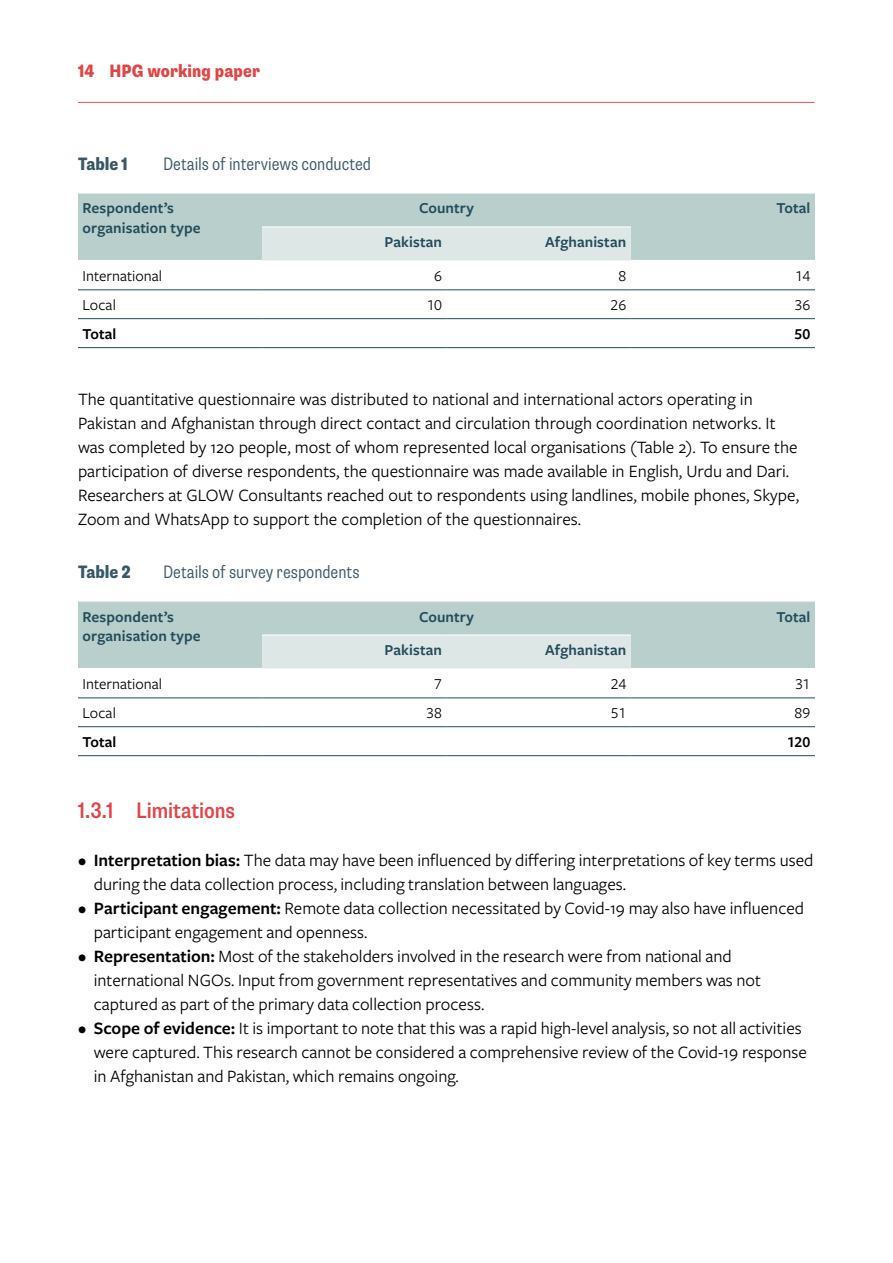
<style>
.page{position:relative;width:893px;height:1263px;background:#fff}
.page>*{position:absolute;margin:0;border:0;box-sizing:border-box;transform-origin:0 0}
.Heading_3__numbered{font:500 condensed 22.5px "Supria Sans";letter-spacing:-.005em;color:#e04547}
.Body_text{font:18px/24px "Freight Sans Pro";color:#000}
.t1{font:300 condensed 18px "Supria Sans";color:#385867}
.t2{font:800 condensed 18px "Supria Sans";letter-spacing:.005em;color:#e04547}
.t3{font:800 condensed 18px "Supria Sans";color:#385867}
.Table_header_left_al{font:600 15.75px/19.8px "Freight Sans Pro";letter-spacing:.005em;color:#234c5b}
.Table_header_right_a{font:600 15.75px "Freight Sans Pro";letter-spacing:.005em;color:#234c5b}
.Table_body_left_alig{font:15.75px "Freight Sans Pro";color:#000}
.Table_body_right_ali{font:15.75px "Freight Sans Pro";letter-spacing:-.02em;color:#000}
.Table_body_left_alig-2{font:600 15.75px "Freight Sans Pro";letter-spacing:.005em;color:#000}
.Table_body_right_ali-2{font:600 15.75px "Freight Sans Pro";color:#000}
.s1{font-weight:600}
</style>
<div class="page">
<hr style="left:78px;top:102px;width:736px;height:1px;background:#e04547">
<div style="left:78px;top:194px;width:737px;height:66px;background:#b9cfcc"></div>
<div style="left:262px;top:228px;width:369px;height:32px;background:#dde7e6"></div>
<hr style="left:78px;top:289px;width:184px;height:1px;background:#234c5b">
<hr style="left:262px;top:289px;width:184px;height:1px;background:#234c5b">
<hr style="left:446px;top:289px;width:185px;height:1px;background:#234c5b">
<hr style="left:631px;top:289px;width:184px;height:1px;background:#234c5b">
<hr style="left:78px;top:318px;width:184px;height:1px;background:#234c5b">
<hr style="left:262px;top:318px;width:184px;height:1px;background:#234c5b">
<hr style="left:446px;top:318px;width:185px;height:1px;background:#234c5b">
<hr style="left:631px;top:318px;width:184px;height:1px;background:#234c5b">
<hr style="left:262px;top:226px;width:184px;height:2px;background:#fff">
<hr style="left:446px;top:226px;width:185px;height:2px;background:#fff">
<hr style="left:78px;top:347px;width:184px;height:1px;background:#234c5b">
<hr style="left:262px;top:347px;width:184px;height:1px;background:#234c5b">
<hr style="left:446px;top:347px;width:185px;height:1px;background:#234c5b">
<hr style="left:631px;top:347px;width:184px;height:1px;background:#234c5b">
<div style="left:78px;top:602px;width:737px;height:66px;background:#b9cfcc"></div>
<div style="left:262px;top:636px;width:369px;height:32px;background:#dde7e6"></div>
<hr style="left:78px;top:697px;width:184px;height:1px;background:#234c5b">
<hr style="left:262px;top:697px;width:184px;height:1px;background:#234c5b">
<hr style="left:446px;top:697px;width:185px;height:1px;background:#234c5b">
<hr style="left:631px;top:697px;width:184px;height:1px;background:#234c5b">
<hr style="left:78px;top:726px;width:184px;height:1px;background:#234c5b">
<hr style="left:262px;top:726px;width:184px;height:1px;background:#234c5b">
<hr style="left:446px;top:726px;width:185px;height:1px;background:#234c5b">
<hr style="left:631px;top:726px;width:184px;height:1px;background:#234c5b">
<hr style="left:262px;top:634px;width:184px;height:2px;background:#fff">
<hr style="left:446px;top:634px;width:185px;height:2px;background:#fff">
<hr style="left:78px;top:755px;width:184px;height:1px;background:#234c5b">
<hr style="left:262px;top:755px;width:184px;height:1px;background:#234c5b">
<hr style="left:446px;top:755px;width:185px;height:1px;background:#234c5b">
<hr style="left:631px;top:755px;width:184px;height:1px;background:#234c5b">
<p class="t2" style="left:78px;top:59px;width:183px">14 HPG working paper</p>
<p class="t3" style="left:78px;top:152px;width:52px">Table 1</p>
<p class="t1" style="left:163px;top:153px;width:209px">Details of interviews conducted</p>
<p class="Table_header_left_al" style="left:82px;top:198px;width:120px">Respondent’s organisation type</p>
<p class="Table_header_left_al" style="left:419px;top:198px;width:56px">Country</p>
<p class="Table_header_right_a" style="left:776px;top:198px;width:35px">Total</p>
<p class="Table_header_right_a" style="left:384px;top:231px;width:59px">Pakistan</p>
<p class="Table_header_right_a" style="left:545px;top:231px;width:82px">Afghanistan</p>
<p class="Table_body_left_alig" style="left:82px;top:265px;width:81px">International</p>
<p class="Table_body_right_ali" style="left:434px;top:265px;width:9px">6</p>
<p class="Table_body_right_ali" style="left:618px;top:265px;width:9px">8</p>
<p class="Table_body_right_ali" style="left:795px;top:265px;width:17px">14</p>
<p class="Table_body_left_alig" style="left:82px;top:294px;width:35px">Local</p>
<p class="Table_body_right_ali" style="left:427px;top:294px;width:17px">10</p>
<p class="Table_body_right_ali" style="left:611px;top:294px;width:17px">26</p>
<p class="Table_body_right_ali" style="left:794px;top:294px;width:17px">36</p>
<p class="Table_body_left_alig-2" style="left:82px;top:323px;width:35px">Total</p>
<p class="Table_body_right_ali-2" style="left:794px;top:323px;width:18px">50</p>
<p class="Body_text" style="left:78px;top:386px;width:722px">The quantitative questionnaire was distributed to national and international actors operating in Pakistan and Afghanistan through direct contact and circulation through coordination networks. It was completed by 120 people, most of whom represented local organisations (Table 2). To ensure the participation of diverse respondents, the questionnaire was made available in English, Urdu and Dari.<br>Researchers at GLOW Consultants reached out to respondents using landlines, mobile phones, Skype, Zoom and WhatsApp to support the completion of the questionnaires.</p>
<p class="t3" style="left:78px;top:560px;width:54px">Table 2</p>
<p class="t1" style="left:163px;top:561px;width:198px">Details of survey respondents</p>
<p class="Table_header_left_al" style="left:82px;top:606px;width:120px">Respondent’s organisation type</p>
<p class="Table_header_left_al" style="left:419px;top:606px;width:56px">Country</p>
<p class="Table_header_right_a" style="left:776px;top:606px;width:35px">Total</p>
<p class="Table_header_right_a" style="left:384px;top:639px;width:59px">Pakistan</p>
<p class="Table_header_right_a" style="left:545px;top:639px;width:82px">Afghanistan</p>
<p class="Table_body_left_alig" style="left:82px;top:673px;width:81px">International</p>
<p class="Table_body_right_ali" style="left:434px;top:673px;width:9px">7</p>
<p class="Table_body_right_ali" style="left:611px;top:673px;width:17px">24</p>
<p class="Table_body_right_ali" style="left:795px;top:673px;width:17px">31</p>
<p class="Table_body_left_alig" style="left:83px;top:702px;width:35px">Local</p>
<p class="Table_body_right_ali" style="left:426px;top:702px;width:17px">38</p>
<p class="Table_body_right_ali" style="left:611px;top:702px;width:17px">51</p>
<p class="Table_body_right_ali" style="left:794px;top:702px;width:18px">89</p>
<p class="Table_body_left_alig-2" style="left:83px;top:731px;width:35px">Total</p>
<p class="Table_body_right_ali-2" style="left:787px;top:731px;width:25px">120</p>
<h3 class="Heading_3__numbered" style="left:78px;top:796px;width:159px">1.3.1 Limitations</h3>
<p class="Body_text" style="left:94px;top:847px;width:721px;text-indent:-16px">• <span class="s1">Interpretation bias:</span> The data may have been influenced by differing interpretations of key terms used during the data collection process, including translation between languages.</p>
<p class="Body_text" style="left:94px;top:895px;width:712px;text-indent:-16px">• <span class="s1">Participant engagement:</span> Remote data collection necessitated by Covid-19 may also have influenced participant engagement and openness.</p>
<p class="Body_text" style="left:94px;top:943px;width:669px;text-indent:-16px">• <span class="s1">Representation:</span> Most of the stakeholders involved in the research were from national and international NGOs. Input from government representatives and community members was not captured as part of the primary data collection process.</p>
<p class="Body_text" style="left:94px;top:1015px;width:715px;text-indent:-16px">• <span class="s1">Scope of evidence:</span> It is important to note that this was a rapid high-level analysis, so not all activities were captured. This research cannot be considered a comprehensive review of the Covid-19 response in Afghanistan and Pakistan, which remains ongoing.</p>
</div>
